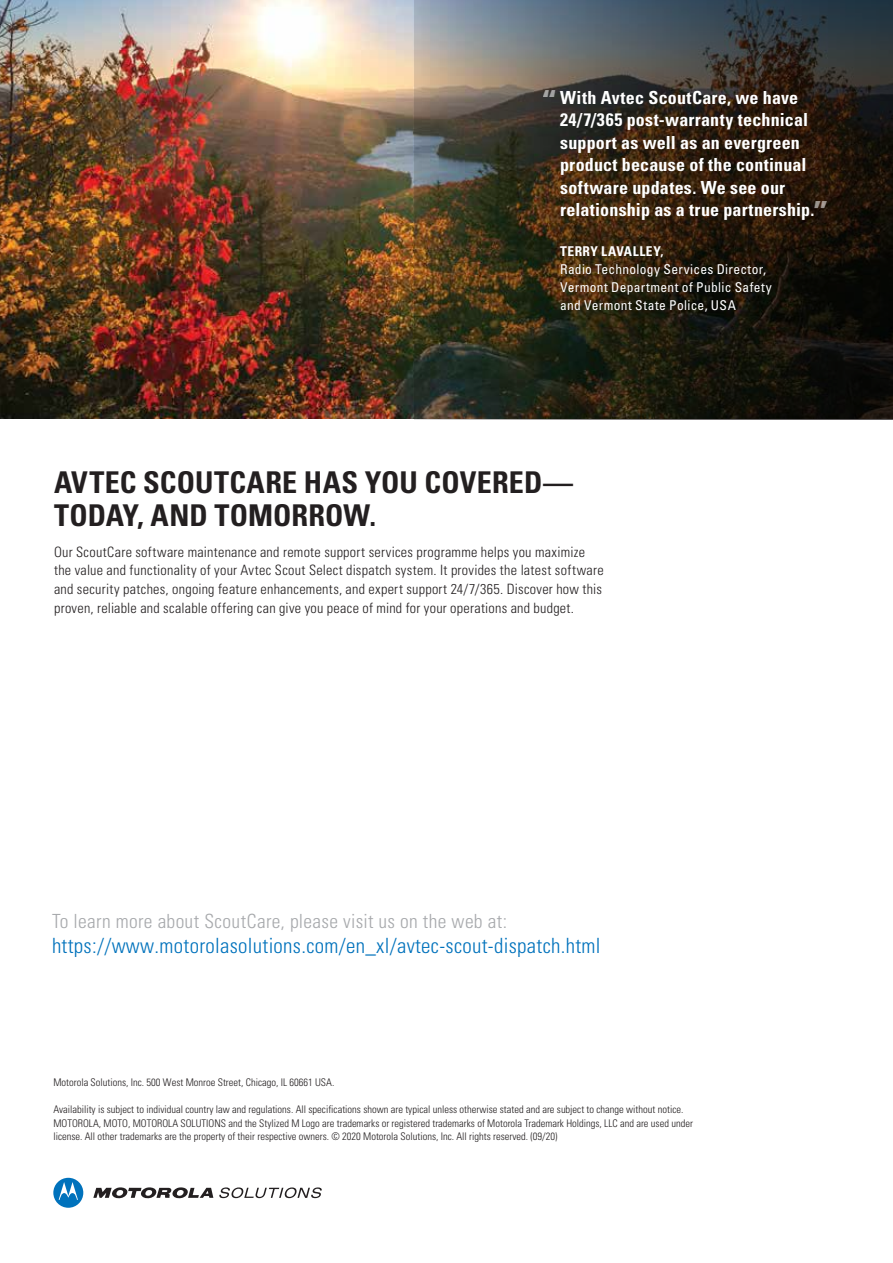
<style>
.page{position:relative;width:893px;height:1263px;background:#fff}
.page>*{position:absolute;margin:0;border:0;box-sizing:border-box;transform-origin:0 0}
.t1{font:700 condensed 36px "Univers";color:#fff}
.t2{font:700 condensed 30px/33px "Univers";letter-spacing:.005em;color:#231f20}
.t3{font:300 condensed 21px "Univers";letter-spacing:.015em;color:#0072bc}
.t4{font:300 condensed 19.5px "Univers";letter-spacing:.02em;color:#a7a9ac}
.t5{font:700 condensed 18px/22.5px "Univers";letter-spacing:.01em;color:#fff}
.t6{font:300 condensed 14.25px/18.8px "Univers";letter-spacing:.02em;color:#231f20}
.t7{font:condensed 13.5px/18px "Univers";letter-spacing:.025em;color:#fff}
.t8{font:700 condensed 13.5px "Univers";letter-spacing:.045em;color:#fff}
.t9{font:300 condensed 10.5px/13.5px "Univers";color:#231f20}
</style>
<div class="page">
<img style="left:0;top:0;width:414px;height:419px">
<img style="left:414px;top:0;width:479px;height:420px">
<svg style="left:93px;top:1187px;width:120px;height:12px"></svg>
<svg style="left:53px;top:1178px;width:30px;height:30px"></svg>
<svg style="left:219px;top:1187px;width:103px;height:11px"></svg>
<h1 class="t1" style="left:542px;top:81px;width:17px">“</h1>
<h3 class="t5" style="left:560px;top:86px;width:256px">With Avtec ScoutCare, we have<br>24/7/365 post-warranty technical support as well as an evergreen product because of the continual software updates. We see our relationship as a true partnership.</h3>
<p class="t8" style="left:560px;top:243px;width:105px">TERRY LAVALLEY,</p>
<p class="t7" style="left:560px;top:260px;width:213px">Radio Technology Services Director,<br>Vermont Department of Public Safety and Vermont State Police, USA</p>
<h1 class="t1" style="left:812px;top:192px;width:17px">”</h1>
<h2 class="t2" style="left:54px;top:465px;width:521px">AVTEC SCOUTCARE HAS YOU COVERED—<br>TODAY, AND TOMORROW.</h2>
<p class="t6" style="left:54px;top:542px;width:551px">Our ScoutCare software maintenance and remote support services programme helps you maximize the value and functionality of your Avtec Scout Select dispatch system. It provides the latest software and security patches, ongoing feature enhancements, and expert support 24/7/365. Discover how this proven, reliable and scalable offering can give you peace of mind for your operations and budget.</p>
<h3 class="t4" style="left:52px;top:909px;width:456px">To learn more about ScoutCare, please visit us on the web at:</h3>
<h3 class="t3" style="left:52px;top:933px;width:550px">https://www.motorolasolutions.com/en_xl/avtec-scout-dispatch.html</h3>
<p class="t9" style="left:53px;top:1076px;width:283px">Motorola Solutions, Inc. 500 West Monroe Street, Chicago, IL 60661 USA.</p>
<p class="t9" style="left:53px;top:1103px;width:641px">Availability is subject to individual country law and regulations. All specifications shown are typical unless otherwise stated and are subject to change without notice.<br>MOTOROLA, MOTO, MOTOROLA SOLUTIONS and the Stylized M Logo are trademarks or registered trademarks of Motorola Trademark Holdings, LLC and are used under license. All other trademarks are the property of their respective owners. © 2020 Motorola Solutions, Inc. All rights reserved. (09/20)</p>
</div>
